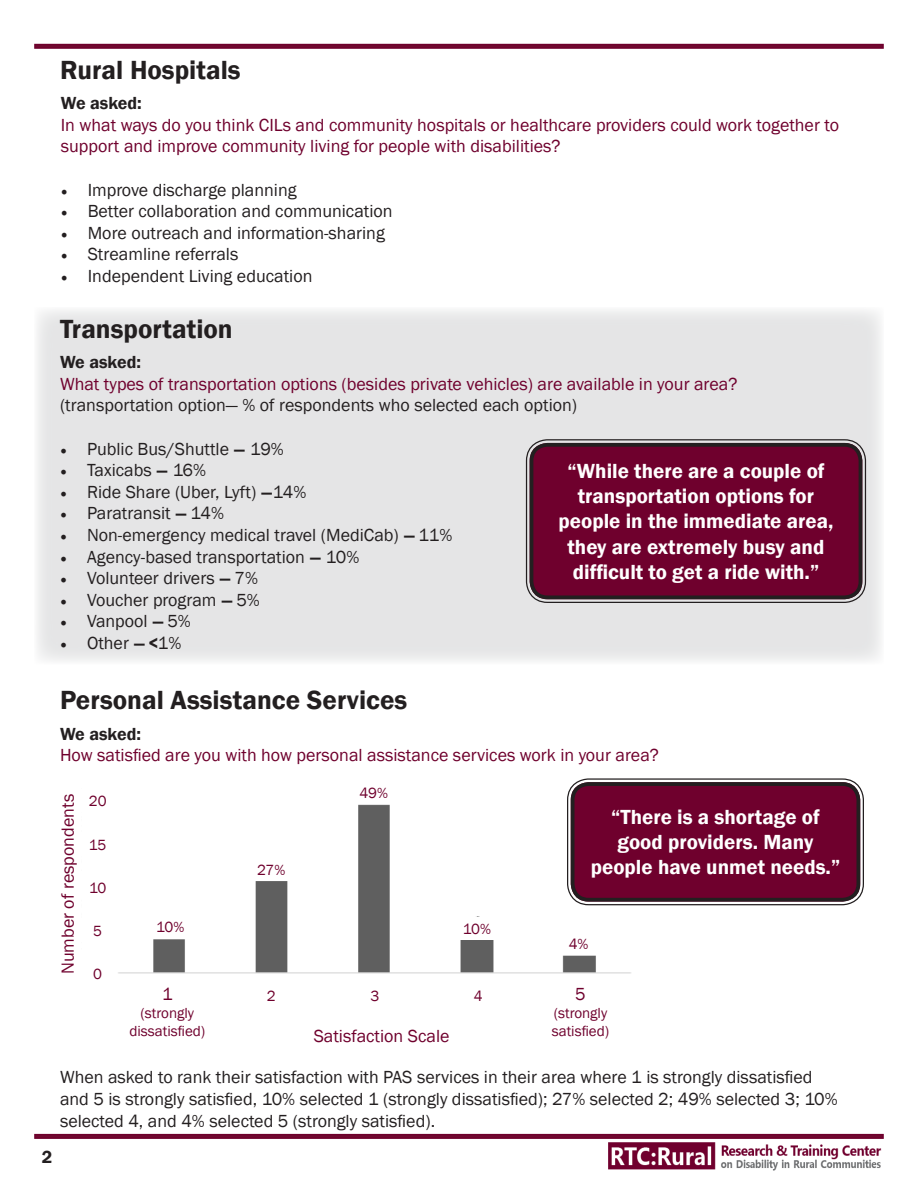
<style>
.page{position:relative;width:918px;height:1188px;background:#fff}
.page>*{position:absolute;margin:0;border:0;box-sizing:border-box;transform-origin:0 0}
.H2_subheading{font:600 27px "Franklin Gothic";color:#231f20}
.Paragraph{font:600 21px/25.2px "Franklin Gothic";color:#fff;text-align:center}
.Paragraph-2{font:18px/21.6px "Franklin Gothic";color:#231f20}
.Paragraph-3{font:18px/21.6px "Franklin Gothic";color:#6f002d}
.Paragraph-4{font:600 18px "Franklin Gothic";color:#231f20}
.Paragraph-5{font:15.15px "Franklin Gothic";letter-spacing:-.03em;color:#6f002d}
.Paragraph-6{font:15px/18px "Franklin Gothic";color:#6f002d;text-align:center}
.s1{font-family:"Minion Pro"}
.s2{font-weight:600;font-stretch:condensed}
</style>
<div class="page">
<svg style="left:34px;top:44px;width:850px;height:5px;fill:#6f072e"></svg>
<svg style="left:34px;top:1134px;width:850px;height:5px;fill:#6f062e"></svg>
<div style="left:34px;top:307px;width:850px;height:357px;background:#e5e5e6"></div>
<img style="left:608px;top:1142px;width:274px;height:28px">
<img style="left:118px;top:780px;width:514px;height:194px">
<div style="left:255px;top:858px;width:33px;height:23px;background:#fff"></div>
<div style="left:357px;top:781px;width:33px;height:23px;background:#fff"></div>
<div style="left:460px;top:917px;width:34px;height:23px;background:#fff"></div>
<div style="left:562px;top:932px;width:33px;height:23px;background:#fff"></div>
<div style="left:154px;top:915px;width:33px;height:23px;background:#fff"></div>
<div style="left:530px;top:443px;width:332px;height:156px;background:#6f002d;border-radius:18px"></div>
<div style="left:526px;top:439px;width:340px;height:164px;border:1px solid #231f20;border-radius:21px"></div>
<div style="left:530px;top:443px;width:332px;height:156px;border:4px solid #231f20;border-radius:16px"></div>
<div style="left:571px;top:782px;width:289px;height:120px;background:#6f002d;border-radius:18px"></div>
<div style="left:567px;top:778px;width:297px;height:127px;border:1px solid #231f20;border-radius:21px"></div>
<div style="left:571px;top:782px;width:289px;height:120px;border:4px solid #231f20;border-radius:16px"></div>
<h2 class="H2_subheading" style="left:60px;top:53px;width:182px">Rural Hospitals</h2>
<p class="Paragraph-4" style="left:61px;top:92px;width:83px">We asked:</p>
<p class="Paragraph-3" style="left:61px;top:114px;width:780px">In what ways do you think CILs and community hospitals or healthcare providers could work together to support and improve community living for people with disabilities?</p>
<p class="Paragraph-2" style="left:61px;top:179px;width:237px"><span class="s1">•</span> Improve discharge planning</p>
<p class="Paragraph-2" style="left:61px;top:201px;width:333px"><span class="s1">•</span> Better collaboration and communication</p>
<p class="Paragraph-2" style="left:61px;top:222px;width:326px"><span class="s1">•</span> More outreach and information-sharing</p>
<p class="Paragraph-2" style="left:61px;top:244px;width:179px"><span class="s1">•</span> Streamline referrals</p>
<p class="Paragraph-2" style="left:61px;top:266px;width:253px"><span class="s1">•</span> Independent Living education</p>
<h2 class="H2_subheading" style="left:60px;top:312px;width:174px">Transportation</h2>
<p class="Paragraph-4" style="left:60px;top:351px;width:83px">We asked:</p>
<p class="Paragraph-3" style="left:60px;top:373px;width:679px">What types of transportation options (besides private vehicles) are available in your area?</p>
<p class="Paragraph-2" style="left:60px;top:395px;width:519px">(transportation option— % of respondents who selected each option)</p>
<p class="Paragraph-2" style="left:60px;top:438px;width:225px"><span class="s1">•</span> Public Bus/Shuttle <span class="s2">—</span> 19%</p>
<p class="Paragraph-2" style="left:60px;top:460px;width:148px"><span class="s1">•</span> Taxicabs <span class="s2">—</span> 16%</p>
<p class="Paragraph-2" style="left:60px;top:481px;width:248px"><span class="s1">•</span> Ride Share (Uber, Lyft) <span class="s2">—</span>14%</p>
<p class="Paragraph-2" style="left:60px;top:503px;width:166px"><span class="s1">•</span> Paratransit <span class="s2">—</span> 14%</p>
<p class="Paragraph-2" style="left:60px;top:525px;width:394px"><span class="s1">•</span> Non-emergency medical travel (MediCab) <span class="s2">—</span> 11%</p>
<p class="Paragraph-2" style="left:60px;top:546px;width:301px"><span class="s1">•</span> Agency-based transportation <span class="s2">—</span> 10%</p>
<p class="Paragraph-2" style="left:60px;top:568px;width:200px"><span class="s1">•</span> Volunteer drivers <span class="s2">—</span> 7%</p>
<p class="Paragraph-2" style="left:60px;top:589px;width:201px"><span class="s1">•</span> Voucher program <span class="s2">—</span> 5%</p>
<p class="Paragraph-2" style="left:60px;top:611px;width:132px"><span class="s1">•</span> Vanpool <span class="s2">—</span> 5%</p>
<p class="Paragraph-2" style="left:60px;top:633px;width:123px"><span class="s1">•</span> Other <span class="s2">— &lt;</span>1%</p>
<p class="Paragraph" style="left:559px;top:459px;width:276px">“While there are a couple of transportation options for people in the immediate area, they are extremely busy and difficult to get a ride with.”</p>
<h2 class="H2_subheading" style="left:60px;top:683px;width:349px">Personal Assistance Services</h2>
<p class="Paragraph-4" style="left:60px;top:723px;width:83px">We asked:</p>
<p class="Paragraph-3" style="left:60px;top:745px;width:600px">How satisfied are you with how personal assistance services work in your area?</p>
<p class="Paragraph-3" style="left:57px;top:974px;width:181px;rotate:-90deg">Number of respondents</p>
<p class="Paragraph-5" style="left:89px;top:792px;width:19px">20</p>
<p class="Paragraph-5" style="left:89px;top:835px;width:19px">15</p>
<p class="Paragraph-5" style="left:89px;top:878px;width:19px">10</p>
<p class="Paragraph-5" style="left:93px;top:922px;width:10px">5</p>
<p class="Paragraph-5" style="left:93px;top:965px;width:10px">0</p>
<p class="Paragraph-5" style="left:156px;top:918px;width:30px">10%</p>
<p class="Paragraph-3" style="left:162px;top:983px;width:12px">1</p>
<p class="Paragraph-6" style="left:129px;top:1004px;width:77px">(strongly dissatisfied)</p>
<p class="Paragraph-5" style="left:257px;top:860px;width:30px">27%</p>
<p class="Paragraph-5" style="left:359px;top:783px;width:30px">49%</p>
<p class="Paragraph-5" style="left:463px;top:919px;width:30px">10%</p>
<p class="Paragraph-5" style="left:267px;top:987px;width:10px">2</p>
<p class="Paragraph-5" style="left:370px;top:987px;width:10px">3</p>
<p class="Paragraph-5" style="left:474px;top:987px;width:10px">4</p>
<p class="Paragraph-3" style="left:314px;top:1025px;width:137px">Satisfaction Scale</p>
<p class="Paragraph" style="left:591px;top:805px;width:251px">“There is a shortage of good providers. Many people have unmet needs.”</p>
<p class="Paragraph-5" style="left:569px;top:934px;width:21px">4%</p>
<p class="Paragraph-3" style="left:575px;top:983px;width:12px">5</p>
<p class="Paragraph-6" style="left:552px;top:1004px;width:59px;text-align:left">(strongly satisfied)</p>
<p class="Paragraph-4" style="left:42px;top:1146px;width:12px">2</p>
<p class="Paragraph-2" style="left:60px;top:1067px;width:779px">When asked to rank their satisfaction with PAS services in their area where 1 is strongly dissatisfied and 5 is strongly satisfied, 10% selected 1 (strongly dissatisfied); 27% selected 2; 49% selected 3; 10% selected 4, and 4% selected 5 (strongly satisfied).</p>
</div>
